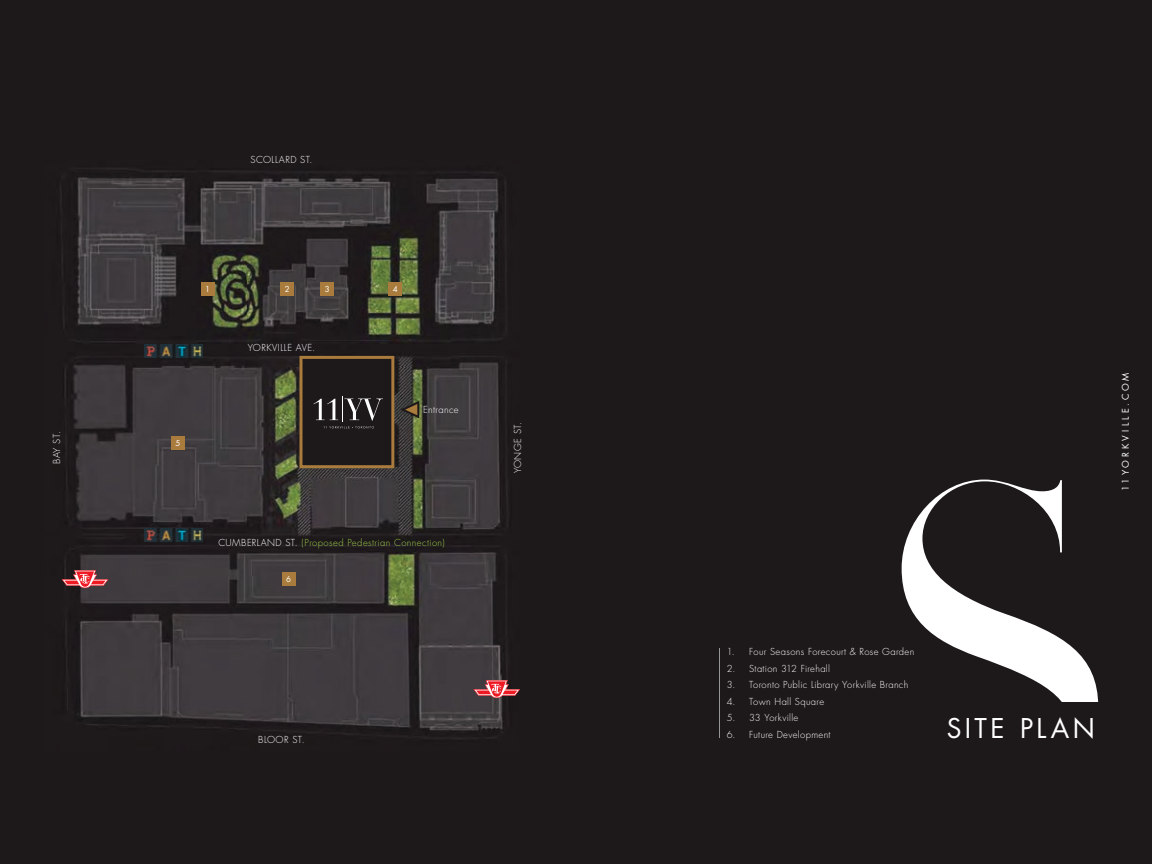
<style>
.page{position:relative;width:1152px;height:864px;background:#1d1819}
.page>*{position:absolute;margin:0;border:0;box-sizing:border-box;transform-origin:0 0}
.t1{font:433px "Didot HTF L96 Light";color:#fff}
.t2{font:26.5px "Futura Std";letter-spacing:.13em;color:#fff}
.t3{font:300 9.4px "Futura Std";letter-spacing:.035em;color:#fff}
.t4{font:300 9.4px "Futura Std";letter-spacing:.045em;color:#9dcc49}
.t5{font:9px "Futura Std";letter-spacing:.305em;color:#fff}
.t6{font:8px "Futura Std";color:#fff}
.s1{color:#fff}
</style>
<div class="page">
<img style="left:60px;top:168px;width:448px;height:571px">
<svg style="left:300px;top:356px;width:94px;height:112px"></svg>
<div style="left:171px;top:437px;width:14px;height:13px;background:#a97b3c"></div>
<div style="left:282px;top:572px;width:13px;height:14px;background:#a97b3c"></div>
<div style="left:321px;top:283px;width:13px;height:13px;background:#a97b3c"></div>
<div style="left:388px;top:283px;width:14px;height:13px;background:#a97b3c"></div>
<div style="left:280px;top:283px;width:14px;height:13px;background:#a97b3c"></div>
<div style="left:201px;top:283px;width:13px;height:13px;background:#a97b3c"></div>
<svg style="left:400px;top:401px;width:19px;height:17px"></svg>
<img style="left:144px;top:345px;width:59px;height:12px">
<img style="left:144px;top:529px;width:59px;height:12px">
<svg style="left:62px;top:570px;width:47px;height:18px"></svg>
<svg style="left:473px;top:680px;width:47px;height:18px"></svg>
<hr style="left:719px;top:648px;width:1px;height:90px;background:#969698">
<p class="t3" style="left:250px;top:154px;width:64px">SCOLLARD ST.</p>
<p class="t3" style="left:51px;top:464px;width:34px;rotate:-90deg">BAY ST.</p>
<p class="t6" style="left:175px;top:438px;width:6px">5</p>
<p class="t6" style="left:205px;top:284px;width:6px">1</p>
<p class="t6" style="left:285px;top:284px;width:6px">2</p>
<p class="t6" style="left:325px;top:284px;width:6px">3</p>
<p class="t6" style="left:393px;top:284px;width:6px">4</p>
<p class="t3" style="left:248px;top:342px;width:69px">YORKVILLE AVE.</p>
<p class="t3" style="left:423px;top:404px;width:37px">Entrance</p>
<p class="t4" style="left:218px;top:537px;width:228px"><span class="s1">CUMBERLAND ST.</span> (Proposed Pedestrian Connection)</p>
<p class="t6" style="left:286px;top:574px;width:6px">6</p>
<p class="t3" style="left:512px;top:473px;width:53px;rotate:-90deg">YONGE ST.</p>
<p class="t3" style="left:258px;top:734px;width:48px">BLOOR ST.</p>
<h1 class="t1" style="left:870px;top:379px;width:244px">S</h1>
<p class="t3" style="left:727px;top:646px;width:189px">1. Four Seasons Forecourt &amp; Rose Garden</p>
<p class="t3" style="left:727px;top:663px;width:105px">2. Station 312 Firehall</p>
<p class="t3" style="left:727px;top:679px;width:183px">3. Toronto Public Library Yorkville Branch</p>
<p class="t3" style="left:727px;top:696px;width:99px">4. Town Hall Square</p>
<p class="t3" style="left:727px;top:712px;width:73px">5. 33 Yorkville</p>
<p class="t3" style="left:727px;top:729px;width:105px">6. Future Development</p>
<h2 class="t2" style="left:947px;top:711px;width:150px">SITE PLAN</h2>
<p class="t5" style="left:1120px;top:491px;width:120px;rotate:-90deg">11YORKVILLE.COM</p>
</div>
